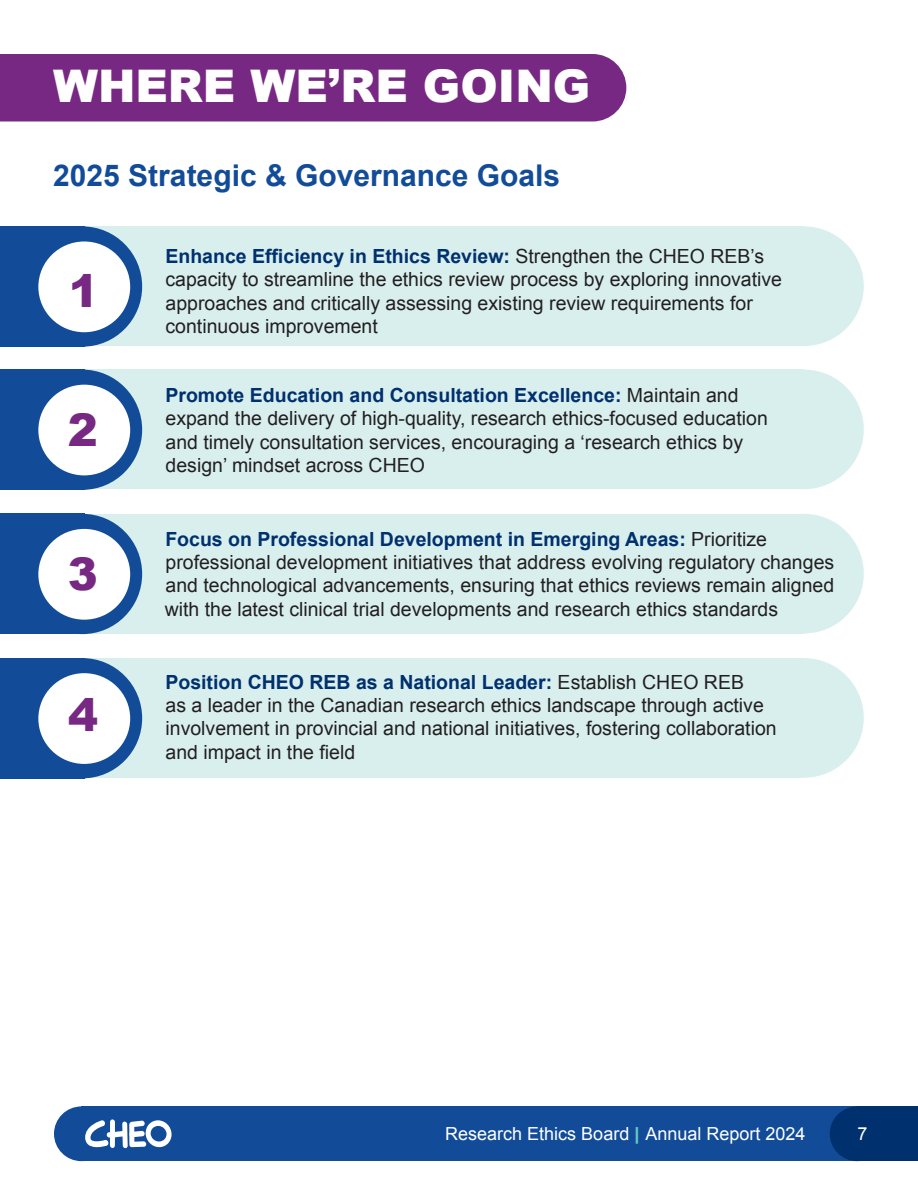
<style>
.page{position:relative;width:918px;height:1188px;background:#fff}
.page>*{position:absolute;margin:0;border:0;box-sizing:border-box;transform-origin:0 0}
.Fig_Title{font:900 45px "Arial";color:#fff}
.Strat_Goal_Numbers{font:900 45px "Arial";color:#772882}
.t1{font:700 30px "Arial";color:#124c98}
.Deck{font:19.5px/23.4px "Arial";color:#231f20}
.t2{font:18px "Arial";color:#fff}
.s1{font-weight:700;color:#00306d}
.s2{font-weight:900;color:#66c7c7}
</style>
<div class="page">
<div style="left:54px;top:1106px;width:55px;height:55px;background:#124c98;border-radius:50%"></div>
<div style="left:81px;top:1106px;width:837px;height:55px;background:#124c98"></div>
<div style="left:830px;top:1106px;width:54px;height:55px;background:#00306d;border-radius:50%"></div>
<div style="left:857px;top:1106px;width:61px;height:55px;background:#00306d"></div>
<svg style="left:85px;top:1119px;width:87px;height:29px"></svg>
<div style="left:0;top:658px;width:804px;height:120px;background:#d8efee"></div>
<div style="left:0;top:514px;width:804px;height:119px;background:#d8efee"></div>
<div style="left:0;top:370px;width:804px;height:119px;background:#d8efee"></div>
<div style="left:0;top:226px;width:804px;height:120px;background:#d8efee"></div>
<div style="left:23px;top:658px;width:119px;height:120px;background:#124c98;border-radius:50%"></div>
<div style="left:23px;top:514px;width:119px;height:120px;background:#124c98;border-radius:50%"></div>
<div style="left:23px;top:370px;width:119px;height:120px;background:#124c98;border-radius:50%"></div>
<div style="left:23px;top:226px;width:119px;height:121px;background:#124c98;border-radius:50%"></div>
<div style="left:744px;top:658px;width:120px;height:120px;background:#d8efee;border-radius:50%"></div>
<div style="left:744px;top:514px;width:120px;height:119px;background:#d8efee;border-radius:50%"></div>
<div style="left:744px;top:370px;width:120px;height:119px;background:#d8efee;border-radius:50%"></div>
<div style="left:744px;top:226px;width:120px;height:120px;background:#d8efee;border-radius:50%"></div>
<div style="left:0;top:658px;width:85px;height:120px;background:#124c98"></div>
<div style="left:0;top:514px;width:85px;height:120px;background:#124c98"></div>
<div style="left:0;top:370px;width:85px;height:120px;background:#124c98"></div>
<div style="left:0;top:226px;width:85px;height:121px;background:#124c98"></div>
<div style="left:0;top:54px;width:626px;height:68px;background:#772882"></div>
<div style="left:38px;top:673px;width:92px;height:91px;background:#fff;border-radius:50%"></div>
<div style="left:38px;top:529px;width:92px;height:91px;background:#fff;border-radius:50%"></div>
<div style="left:38px;top:385px;width:92px;height:90px;background:#fff;border-radius:50%"></div>
<div style="left:38px;top:241px;width:92px;height:91px;background:#fff;border-radius:50%"></div>
<h3 class="Fig_Title" style="left:53px;top:54px;width:539px">WHERE WE’RE GOING</h3>
<h1 class="t1" style="left:53px;top:156px;width:508px">2025 Strategic &amp; Governance Goals</h1>
<p class="Strat_Goal_Numbers" style="left:69px;top:259px;width:32px">1</p>
<p class="Strat_Goal_Numbers" style="left:68px;top:397px;width:32px">2</p>
<p class="Strat_Goal_Numbers" style="left:68px;top:541px;width:32px">3</p>
<p class="Strat_Goal_Numbers" style="left:68px;top:683px;width:32px">4</p>
<p class="Deck" style="left:165px;top:245px;width:618px"><span class="s1">Enhance Efficiency in Ethics Review:</span> Strengthen the CHEO REB’s capacity to streamline the ethics review process by exploring innovative approaches and critically assessing existing review requirements for continuous improvement</p>
<p class="Deck" style="left:165px;top:383px;width:604px"><span class="s1">Promote Education and Consultation Excellence:</span> Maintain and expand the delivery of high-quality, research ethics-focused education and timely consultation services, encouraging a ‘research ethics by design’ mindset across CHEO</p>
<p class="Deck" style="left:165px;top:527px;width:671px"><span class="s1">Focus on Professional Development in Emerging Areas:</span> Prioritize professional development initiatives that address evolving regulatory changes and technological advancements, ensuring that ethics reviews remain aligned with the latest clinical trial developments and research ethics standards</p>
<p class="Deck" style="left:165px;top:670px;width:613px"><span class="s1">Position CHEO REB as a National Leader:</span> Establish CHEO REB<br>as a leader in the Canadian research ethics landscape through active involvement in provincial and national initiatives, fostering collaboration and impact in the field</p>
<p class="t2" style="left:445px;top:1122px;width:362px">Research Ethics Board <span class="s2">|</span> Annual Report 2024</p>
<p class="t2" style="left:858px;top:1122px;width:12px">7</p>
</div>
